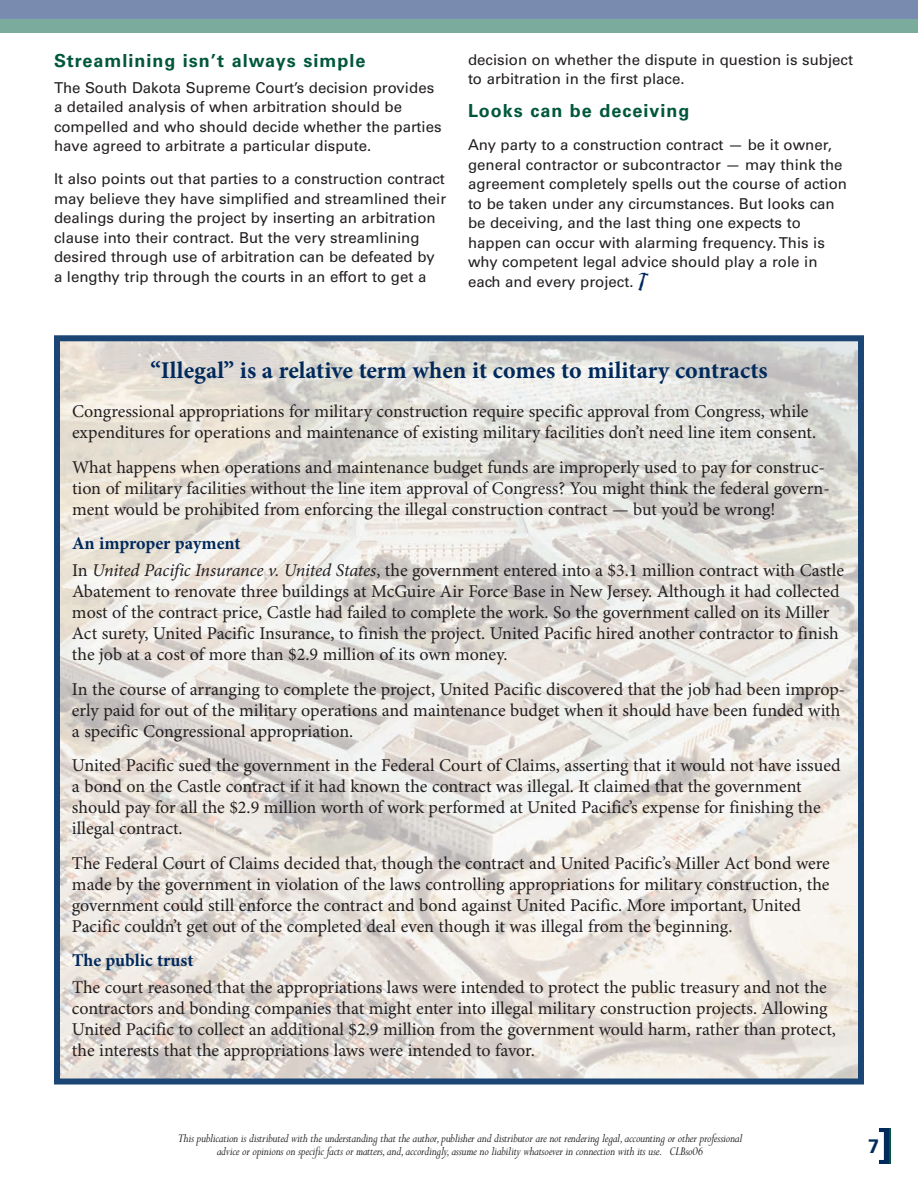
<style>
.page{position:relative;width:918px;height:1188px;background:#fff}
.page>*{position:absolute;margin:0;border:0;box-sizing:border-box;transform-origin:0 0}
.t1{font:700 24px "Minion Pro";color:#00295c}
.t2{font:700 19.5px "Univers LT Std";color:#00295c}
.t3{font:18px/21px "Minion Pro";color:#231f20}
.t4{font:700 18px "Univers LT Std";letter-spacing:.055em;color:#00573c}
.t5{font:700 18px "Minion Pro";color:#00295c}
.t6{font:15px/19.5px "Univers LT Std";color:#231f20}
.t7{font:italic 13.5px/13.5px "Perpetua Std";letter-spacing:-.02em;color:#231f20;text-align:center;scale:.9 1}
.s1{font-family:"Df Incidentals Plain";font-size:18px;color:#00295c}
.s2{font-weight:700;color:#00295c}
.s3{font-style:italic}
</style>
<div class="page">
<div style="left:0;top:0;width:918px;height:33px;background:#798cb0"></div>
<div style="left:0;top:20px;width:918px;height:13px;background:#7bab9d"></div>
<svg style="left:879px;top:1128px;width:11px;height:36px"></svg>
<hr style="left:890px;top:1128px;width:1px;height:36px;background:#00573c">
<img style="left:61px;top:342px;width:796px;height:736px">
<div style="left:54px;top:335px;width:810px;height:750px;border:6px solid #1a4574"></div>
<p class="t4" style="left:54px;top:54px;width:313px">Streamlining isn’t always simple</p>
<p class="t6" style="left:54px;top:79px;width:389px">The South Dakota Supreme Court’s decision provides a detailed analysis of when arbitration should be compelled and who should decide whether the parties have agreed to arbitrate a particular dispute.</p>
<p class="t6" style="left:54px;top:170px;width:394px">It also points out that parties to a construction contract may believe they have simplified and streamlined their dealings during the project by inserting an arbitration clause into their contract. But the very streamlining desired through use of arbitration can be defeated by a lengthy trip through the courts in an effort to get a</p>
<p class="t6" style="left:468px;top:51px;width:387px">decision on whether the dispute in question is subject to arbitration in the first place.</p>
<p class="t4" style="left:468px;top:104px;width:223px">Looks can be deceiving</p>
<p class="t6" style="left:468px;top:137px;width:381px">Any party to a construction contract — be it owner, general contractor or subcontractor — may think the agreement completely spells out the course of action to be taken under any circumstances. But looks can be deceiving, and the last thing one expects to happen can occur with alarming frequency. This is why competent legal advice should play a role in each and every project. <span class="s1">l</span></p>
<h1 class="t1" style="left:151px;top:362px;width:619px">“Illegal” is a relative term when it comes to military contracts</h1>
<p class="t3" style="left:72px;top:403px;width:746px">Congressional appropriations for military construction require specific approval from Congress, while expenditures for operations and maintenance of existing military facilities don’t need line item consent.</p>
<p class="t3" style="left:72px;top:458px;width:759px">What happens when operations and maintenance budget funds are improperly used to pay for construc&shy;tion of military facilities without the line item approval of Congress? You might think the federal govern&shy;ment would be prohibited from enforcing the illegal construction contract — but you’d be wrong!</p>
<p class="t3" style="left:72px;top:532px;width:773px;line-height:27px"><span class="s2">An improper payment<br></span>In <span class="s3">United Pacific Insurance v. United States</span>, the government entered into a $3.1 million contract with Castle</p>
<p class="t3" style="left:72px;top:583px;width:769px">Abatement to renovate three buildings at McGuire Air Force Base in New Jersey. Although it had collected most of the contract price, Castle had failed to complete the work. So the government called on its Miller Act surety, United Pacific Insurance, to finish the project. United Pacific hired another contractor to finish the job at a cost of more than $2.9 million of its own money.</p>
<p class="t3" style="left:72px;top:680px;width:775px">In the course of arranging to complete the project, United Pacific discovered that the job had been improp&shy;erly paid for out of the military operations and maintenance budget when it should have been funded with a specific Congressional appropriation.</p>
<p class="t3" style="left:72px;top:757px;width:770px">United Pacific sued the government in the Federal Court of Claims, asserting that it would not have issued a bond on the Castle contract if it had known the contract was illegal. It claimed that the government should pay for all the $2.9 million worth of work performed at United Pacific’s expense for finishing the illegal contract.</p>
<p class="t3" style="left:72px;top:854px;width:759px">The Federal Court of Claims decided that, though the contract and United Pacific’s Miller Act bond were made by the government in violation of the laws controlling appropriations for military construction, the government could still enforce the contract and bond against United Pacific. More important, United Pacific couldn’t get out of the completed deal even though it was illegal from the beginning.</p>
<p class="t5" style="left:72px;top:954px;width:123px">The public trust</p>
<p class="t3" style="left:72px;top:979px;width:766px">The court reasoned that the appropriations laws were intended to protect the public treasury and not the contractors and bonding companies that might enter into illegal military construction projects. Allowing United Pacific to collect an additional $2.9 million from the government would harm, rather than protect, the interests that the appropriations laws were intended to favor.</p>
<p class="t7" style="left:178px;top:1133px;width:629px">This publication is distributed with the understanding that the author,publisher and distributor are not rendering legal,accounting or other professional advice or opinions on specific facts or matters,and,accordingly,assume no liability whatsoever in connection with its use. CLBso06</p>
<p class="t2" style="left:868px;top:1139px;width:12px">7</p>
</div>
